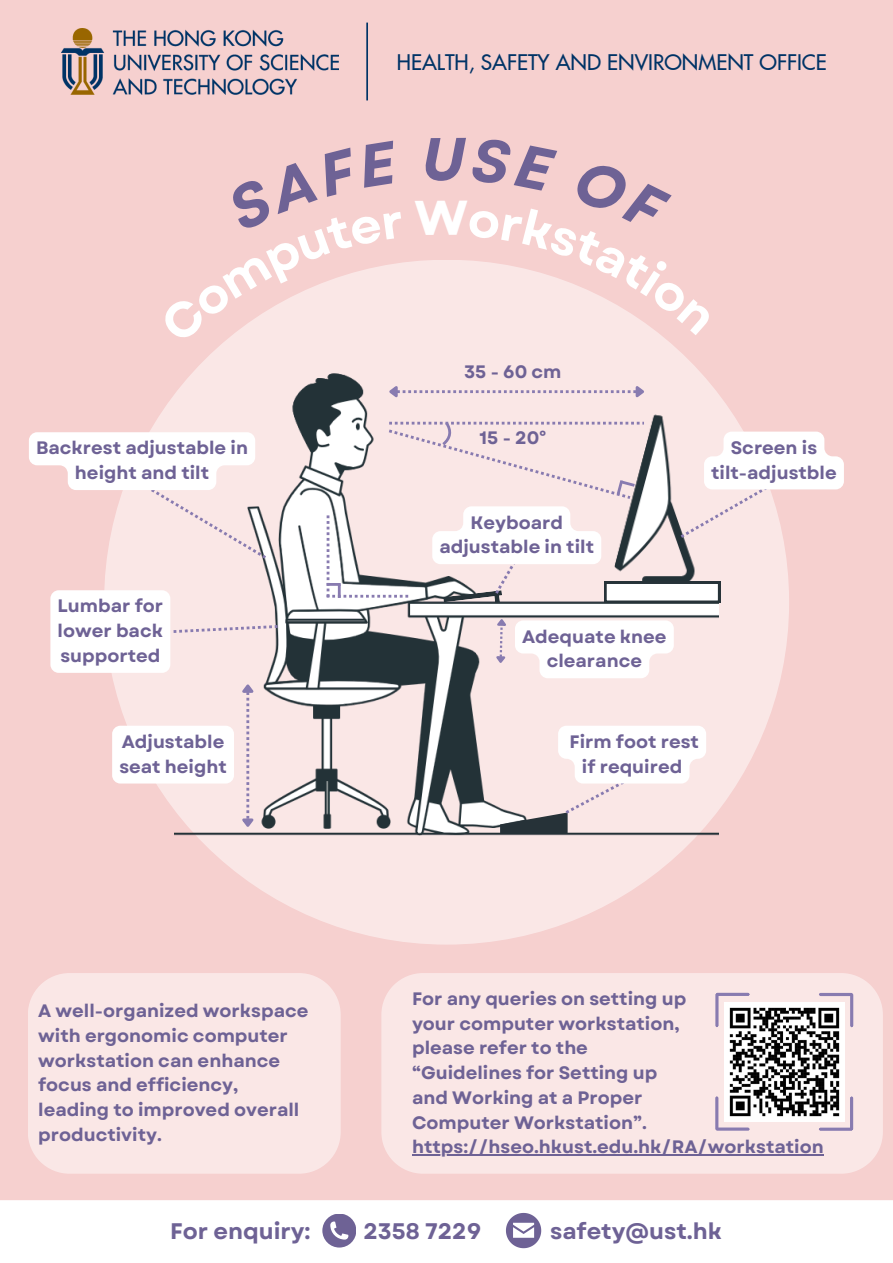
<style>
.page{position:relative;width:893px;height:1263px;background:#f6d0cf}
.page>*{position:absolute;margin:0;border:0;box-sizing:border-box;transform-origin:0 0}
.t1{font:italic 700 60px "Garet";color:#6e6295}
.t2{font:700 48.75px "Garet";color:#fff}
.t3{font:700 22.5px "Garet";color:#6e6295}
.t4{font:500 21.08px "Futura LT Pro";color:#036}
.t5{font:700 18px/24.8px "Garet";color:#6e6295;text-align:center}
</style>
<div class="page">
<div style="left:104px;top:260px;width:685px;height:684px;background:#fae7e6;border-radius:50%"></div>
<img style="left:175px;top:347px;width:544px;height:501px">
<img style="left:604px;top:412px;width:102px;height:6px">
<svg style="left:386px;top:383px;width:261px;height:18px"></svg>
<svg style="left:238px;top:681px;width:18px;height:149px"></svg>
<img style="left:61px;top:28px;width:278px;height:67px">
<hr style="left:366px;top:23px;width:2px;height:77px;background:#036">
<div style="left:0;top:1200px;width:893px;height:63px;background:#fff"></div>
<svg style="left:50px;top:590px;width:228px;height:83px"></svg>
<div style="left:28px;top:973px;width:313px;height:201px;background:#fae7e6"></div>
<div style="left:381px;top:973px;width:502px;height:201px;background:#fae7e6"></div>
<hr style="left:412px;top:1154px;width:411px;height:2px;background:#6e6295">
<img style="left:724px;top:1002px;width:120px;height:119px">
<svg style="left:818px;top:1095px;width:51px;height:52px;background:#dbcdd1"></svg>
<svg style="left:699px;top:1095px;width:51px;height:52px;background:#d8cace"></svg>
<svg style="left:818px;top:976px;width:51px;height:52px;background:#d7c9cd"></svg>
<svg style="left:699px;top:976px;width:51px;height:52px;background:#d8cbce"></svg>
<svg style="left:506px;top:1213px;width:35px;height:35px"></svg>
<div style="left:322px;top:1213px;width:34px;height:34px;background:#6e6295;border-radius:50%"></div>
<svg style="left:330px;top:1221px;width:18px;height:18px"></svg>
<svg style="left:494px;top:616px;width:180px;height:62px"></svg>
<div style="left:112px;top:726px;width:122px;height:57px;background:#fff;border-radius:8px"></div>
<svg style="left:29px;top:432px;width:237px;height:127px"></svg>
<svg style="left:327px;top:418px;width:517px;height:185px"></svg>
<svg style="left:500px;top:726px;width:206px;height:107px"></svg>
<p class="t4" style="left:397px;top:53px;width:431px">HEALTH, SAFETY AND ENVIRONMENT OFFICE</p>
<p class="t1" style="left:421px;top:116px;width:46px">U</p>
<p class="t2" style="left:414px;top:183px;width:56px">W</p>
<p class="t5" style="left:36px;top:436px;width:213px">Backrest adjustable in height and tilt</p>
<p class="t5" style="left:58px;top:594px;width:107px;text-align:justify">Lumbar for lower back supported</p>
<p class="t5" style="left:119px;top:729px;width:109px;text-align:left">Adjustable seat height</p>
<p class="t5" style="left:38px;top:998px;width:272px;text-align:left">A well-organized workspace with ergonomic computer workstation can enhance focus and efficiency,</p>
<h4 class="t5" style="left:38px;top:1097px;width:263px;text-align:left">leading to improved overall productivity.</h4>
<p class="t5" style="left:464px;top:359px;width:99px">35 - 60 cm</p>
<p class="t5" style="left:479px;top:425px;width:68px">15 - 20°</p>
<p class="t5" style="left:439px;top:510px;width:156px">Keyboard adjustable in tilt</p>
<p class="t5" style="left:730px;top:435px;width:88px">Screen is</p>
<p class="t5" style="left:711px;top:460px;width:127px">tilt-adjustble</p>
<p class="t5" style="left:522px;top:624px;width:146px">Adequate knee clearance</p>
<p class="t5" style="left:569px;top:729px;width:131px">Firm foot rest</p>
<p class="t5" style="left:582px;top:754px;width:102px">if required</p>
<p class="t5" style="left:412px;top:986px;width:276px">For any queries on setting up</p>
<h3 class="t5" style="left:412px;top:1011px;width:269px">your computer workstation,</h3>
<h1 class="t5" style="left:412px;top:1036px;width:177px">please refer to the</h1>
<h2 class="t5" style="left:412px;top:1060px;width:247px">“Guidelines for Setting up</h2>
<p class="t5" style="left:412px;top:1085px;width:232px">and Working at a Proper</p>
<p class="t5" style="left:412px;top:1110px;width:236px">Computer Workstation”.</p>
<p class="t5" style="left:412px;top:1135px;width:413px">https://hseo.hkust.edu.hk/RA/workstation</p>
<p class="t3" style="left:170px;top:1214px;width:142px">For enquiry:</p>
<p class="t3" style="left:363px;top:1214px;width:119px">2358 7229</p>
<p class="t3" style="left:550px;top:1214px;width:173px">safety@ust.hk</p>
</div>
